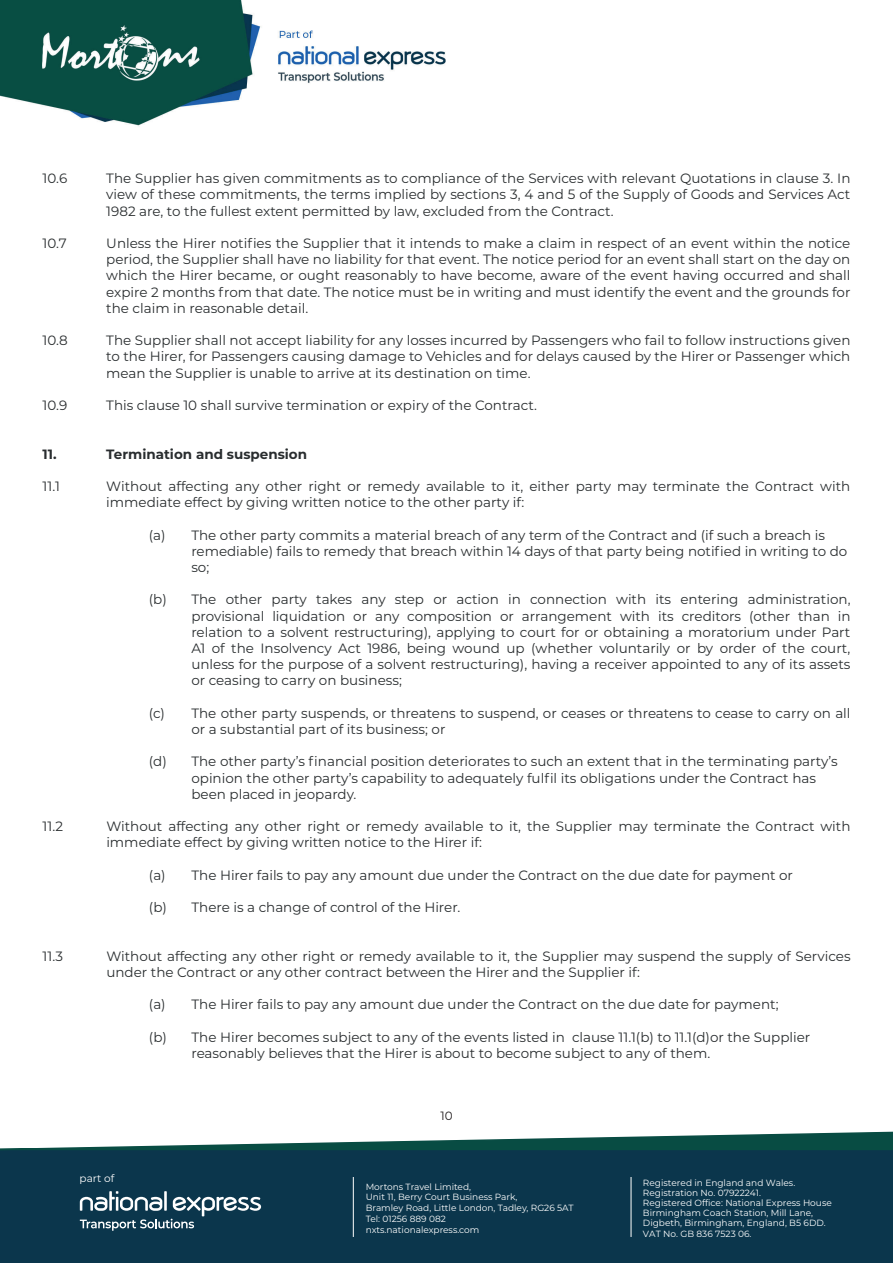
<style>
.page{position:relative;width:893px;height:1263px;background:#fff}
.page>*{position:absolute;margin:0;border:0;box-sizing:border-box;transform-origin:0 0}
.t1{font:13.5px/16.2px "Montserrat";color:#292d2f}
.t2{font:700 13.5px "Montserrat";color:#292d2f}
.t3{font:12px "Montserrat";color:#231f20}
.t4{font:10.5px "Montserrat";color:#fff}
.t5{font:9px/10.2px "Montserrat";color:#fff}
</style>
<div class="page">
<div style="left:0;top:1150px;width:893px;height:113px;background:#0b364c"></div>
<hr style="left:353px;top:1177px;width:1px;height:60px;background:#fff">
<hr style="left:631px;top:1177px;width:1px;height:60px;background:#fff">
<img style="left:0;top:0;width:446px;height:126px">
<svg style="left:0;top:1131px;width:893px;height:19px"></svg>
<svg style="left:80px;top:1191px;width:181px;height:40px"></svg>
<p class="t1" style="left:43px;top:170px;width:26px">10.6</p>
<p class="t1" style="left:43px;top:235px;width:26px">10.7</p>
<p class="t1" style="left:43px;top:332px;width:27px">10.8</p>
<p class="t1" style="left:43px;top:397px;width:26px">10.9</p>
<p class="t2" style="left:43px;top:444px;width:16px">11.</p>
<p class="t1" style="left:43px;top:478px;width:19px">11.1</p>
<p class="t1" style="left:43px;top:818px;width:22px">11.2</p>
<p class="t1" style="left:43px;top:947px;width:22px">11.3</p>
<p class="t1" style="left:106px;top:170px;width:746px;text-align:justify">The Supplier has given commitments as to compliance of the Services with relevant Quotations in clause 3. In view of these commitments, the terms implied by sections 3, 4 and 5 of the Supply of Goods and Services Act 1982 are, to the fullest extent permitted by law, excluded from the Contract.</p>
<p class="t1" style="left:106px;top:235px;width:746px;text-align:justify">Unless the Hirer notifies the Supplier that it intends to make a claim in respect of an event within the notice period, the Supplier shall have no liability for that event. The notice period for an event shall start on the day on which the Hirer became, or ought reasonably to have become, aware of the event having occurred and shall expire 2 months from that date. The notice must be in writing and must identify the event and the grounds for the claim in reasonable detail.</p>
<p class="t1" style="left:106px;top:332px;width:746px;text-align:justify">The Supplier shall not accept liability for any losses incurred by Passengers who fail to follow instructions given to the Hirer, for Passengers causing damage to Vehicles and for delays caused by the Hirer or Passenger which mean the Supplier is unable to arrive at its destination on time.</p>
<p class="t1" style="left:106px;top:397px;width:432px">This clause 10 shall survive termination or expiry of the Contract.</p>
<p class="t2" style="left:106px;top:444px;width:202px">Termination and suspension</p>
<p class="t1" style="left:106px;top:478px;width:746px">Without affecting any other right or remedy available to it, either party may terminate the Contract with immediate effect by giving written notice to the other party if:</p>
<p class="t1" style="left:191px;top:526px;width:657px;text-indent:-43px">(a) The other party commits a material breach of any term of the Contract and (if such a breach is remediable) fails to remedy that breach within 14 days of that party being notified in writing to do so;</p>
<p class="t1" style="left:191px;top:591px;width:661px;text-align:justify;text-indent:-43px">(b) The other party takes any step or action in connection with its entering administration, provisional liquidation or any composition or arrangement with its creditors (other than in relation to a solvent restructuring), applying to court for or obtaining a moratorium under Part A1 of the Insolvency Act 1986, being wound up (whether voluntarily or by order of the court, unless for the purpose of a solvent restructuring), having a receiver appointed to any of its assets or ceasing to carry on business;</p>
<p class="t1" style="left:191px;top:704px;width:661px;text-indent:-43px">(c) The other party suspends, or threatens to suspend, or ceases or threatens to cease to carry on all or a substantial part of its business; or</p>
<p class="t1" style="left:191px;top:753px;width:648px;text-indent:-43px">(d) The other party’s financial position deteriorates to such an extent that in the terminating party’s opinion the other party’s capability to adequately fulfil its obligations under the Contract has been placed in jeopardy.</p>
<p class="t1" style="left:106px;top:818px;width:746px">Without affecting any other right or remedy available to it, the Supplier may terminate the Contract with immediate effect by giving written notice to the Hirer if:</p>
<p class="t1" style="left:149px;top:866px;width:646px">(a) The Hirer fails to pay any amount due under the Contract on the due date for payment or</p>
<p class="t1" style="left:149px;top:899px;width:313px">(b) There is a change of control of the Hirer.</p>
<p class="t1" style="left:106px;top:947px;width:746px">Without affecting any other right or remedy available to it, the Supplier may suspend the supply of Services under the Contract or any other contract between the Hirer and the Supplier if:</p>
<p class="t1" style="left:149px;top:996px;width:631px">(a) The Hirer fails to pay any amount due under the Contract on the due date for payment;</p>
<p class="t1" style="left:191px;top:1028px;width:620px;text-indent:-43px">(b) The Hirer becomes subject to any of the events listed in clause 11.1(b) to 11.1(d)or the Supplier reasonably believes that the Hirer is about to become subject to any of them.</p>
<p class="t3" style="left:440px;top:1107px;width:14px">10</p>
<p class="t4" style="left:80px;top:1170px;width:36px">part of</p>
<p class="t5" style="left:366px;top:1180px;width:209px;line-height:10.8px">Mortons Travel Limited,<br>Unit 11, Berry Court Business Park,<br>Bramley Road, Little London, Tadley, RG26 5AT<br>Tel: 01256 889 082<br>nxts.nationalexpress.com</p>
<p class="t5" style="left:643px;top:1177px;width:190px">Registered in England and Wales.<br>Registration No. 07922241.<br>Registered Office: National Express House Birmingham Coach Station, Mill Lane, Digbeth, Birmingham, England, B5 6DD.<br>VAT No. GB 836 7523 06.</p>
</div>
